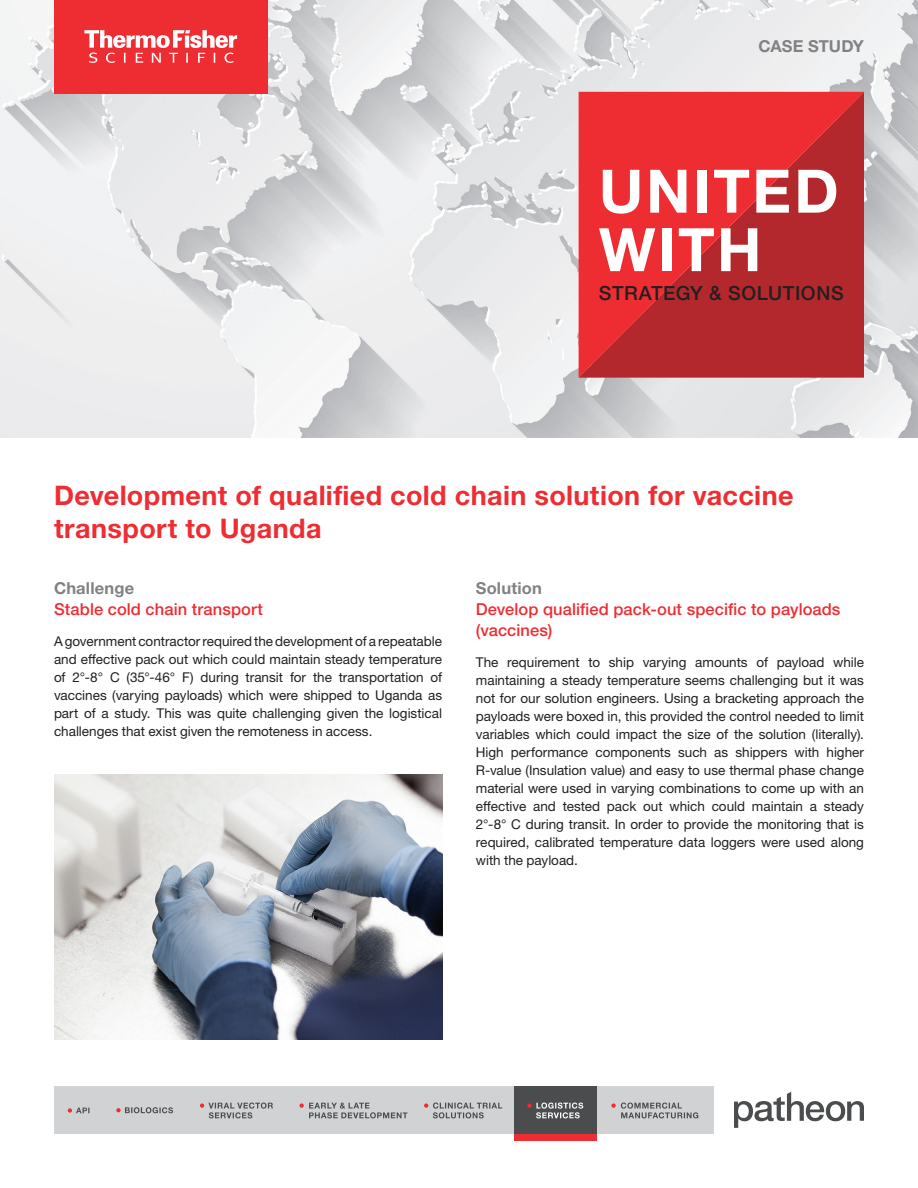
<style>
.page{position:relative;width:918px;height:1188px;background:#fff}
.page>*{position:absolute;margin:0;border:0;box-sizing:border-box;transform-origin:0 0}
.t1{font:700 60px/58.5px "Helvetica Neue LTW1 G";letter-spacing:.04em;color:#fff}
.t2{font:700 27px/33px "Helvetica Neue LTW1 G";letter-spacing:.015em;color:#ee2d33}
.t3{font:500 19.5px "Helvetica Neue LTW1 G";letter-spacing:.025em;color:#231f20}
.t4{font:500 16.5px/21px "Helvetica Neue LTW1 G";letter-spacing:.005em;color:#ee2d33}
.t5{font:700 16.5px "Helvetica Neue LTW1 G";letter-spacing:.01em;color:#808285}
.t6{font:13.5px/18px "Helvetica Neue LTW1 G";color:#231f20;text-align:justify}
</style>
<div class="page">
<img style="left:0;top:0;width:918px;height:438px">
<div style="left:54px;top:1086px;width:660px;height:48px;background:#d1d2d4"></div>
<svg style="left:734px;top:1092px;width:130px;height:36px"></svg>
<svg style="left:68px;top:1108px;width:21px;height:5px"></svg>
<svg style="left:116px;top:1107px;width:57px;height:6px"></svg>
<svg style="left:611px;top:1103px;width:87px;height:15px"></svg>
<svg style="left:424px;top:1103px;width:78px;height:15px"></svg>
<svg style="left:299px;top:1103px;width:108px;height:15px"></svg>
<svg style="left:200px;top:1103px;width:73px;height:15px"></svg>
<div style="left:515px;top:1135px;width:82px;height:6px;background:#ee2d33"></div>
<div style="left:515px;top:1086px;width:82px;height:48px;background:#4b4c4d"></div>
<svg style="left:527px;top:1103px;width:56px;height:15px"></svg>
<svg style="left:579px;top:92px;width:285px;height:286px;background:#d02b30"></svg>
<div style="left:54px;top:0;width:214px;height:93px;background:#ee2d33"></div>
<svg style="left:84px;top:30px;width:153px;height:33px"></svg>
<img style="left:54px;top:774px;width:389px;height:266px">
<p class="t5" style="left:759px;top:36px;width:107px">CASE STUDY</p>
<h1 class="t1" style="left:599px;top:162px;width:241px">UNITED<br>WITH</h1>
<h3 class="t3" style="left:599px;top:281px;width:246px">STRATEGY &amp; SOLUTIONS</h3>
<h2 class="t2" style="left:54px;top:479px;width:741px">Development of qualified cold chain solution for vaccine transport to Uganda</h2>
<p class="t5" style="left:54px;top:578px;width:82px">Challenge</p>
<p class="t4" style="left:54px;top:598px;width:211px">Stable cold chain transport</p>
<p class="t6" style="left:54px;top:632px;width:390px">A government contractor required the development of a repeatable and effective pack out which could maintain steady temperature of 2°-8° C (35°-46° F) during transit for the transportation of vaccines (varying payloads) which were shipped to Uganda as part of a study. This was quite challenging given the logistical challenges that exist given the remoteness in access.</p>
<p class="t5" style="left:476px;top:578px;width:68px">Solution</p>
<p class="t4" style="left:476px;top:598px;width:366px">Develop qualified pack-out specific to payloads (vaccines)</p>
<p class="t6" style="left:476px;top:653px;width:390px">The requirement to ship varying amounts of payload while maintaining a steady temperature seems challenging but it was not for our solution engineers. Using a bracketing approach the payloads were boxed in, this provided the control needed to limit variables which could impact the size of the solution (literally).<br>High performance components such as shippers with higher R-value (Insulation value) and easy to use thermal phase change material were used in varying combinations to come up with an effective and tested pack out which could maintain a steady 2°-8° C during transit. In order to provide the monitoring that is required, calibrated temperature data loggers were used along with the payload.</p>
</div>
